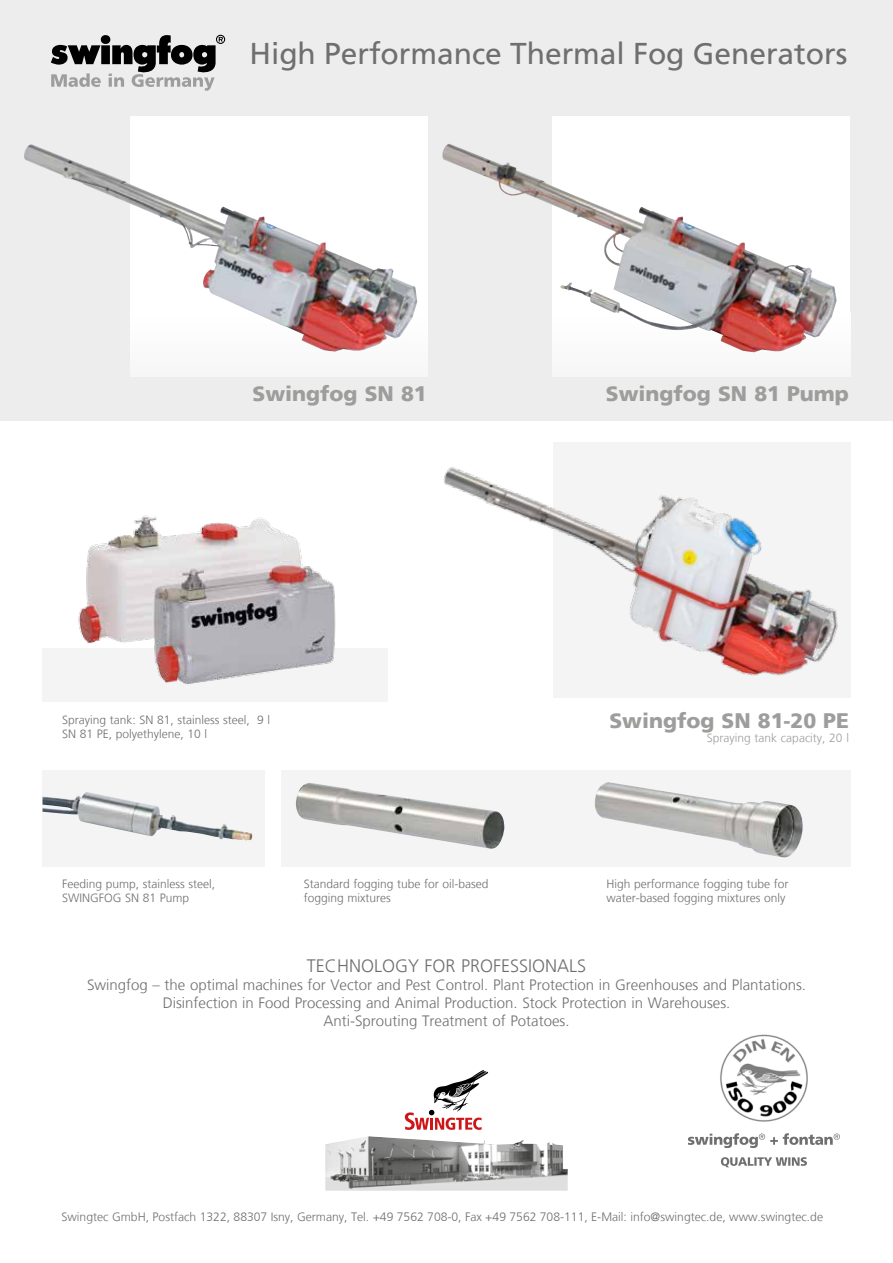
<style>
.page{position:relative;width:893px;height:1263px;background:#fff}
.page>*{position:absolute;margin:0;border:0;box-sizing:border-box;transform-origin:0 0}
.t1{font:30px "Frutiger LT";color:#706f6f}
.t2{font:900 21px "Frutiger LT";color:#9d9d9c}
.t3{font:300 18px "Frutiger LT";color:#706f6f}
.t4{font:300 15px/18px "Frutiger LT";color:#706f6f;text-align:center}
.t5{font:300 12.15px "Frutiger LT";color:#706f6f}
.t6{font:300 12px/14.4px "Frutiger LT";color:#706f6f}
.t7{font:300 12px "Frutiger LT";color:#9d9d9c}
</style>
<div class="page">
<div style="left:43px;top:770px;width:222px;height:96px;background:#f4f4f4"></div>
<div style="left:281px;top:770px;width:569px;height:96px;background:#f4f4f4"></div>
<div style="left:43px;top:648px;width:345px;height:54px;background:#f4f4f4"></div>
<img style="left:43px;top:792px;width:210px;height:48px">
<div style="left:0;top:0;width:893px;height:421px;background:#ededed"></div>
<div style="left:130px;top:117px;width:298px;height:255px;background:#fff"></div>
<div style="left:130px;top:313px;width:298px;height:63px;background:#f8f8f8"></div>
<div style="left:552px;top:117px;width:298px;height:255px;background:#fff"></div>
<div style="left:553px;top:313px;width:297px;height:63px;background:#f8f8f8"></div>
<img style="left:24px;top:144px;width:393px;height:208px">
<img style="left:442px;top:144px;width:395px;height:208px">
<img style="left:594px;top:782px;width:209px;height:76px">
<img style="left:296px;top:783px;width:209px;height:66px">
<svg style="left:405px;top:1070px;width:83px;height:60px"></svg>
<img style="left:325px;top:1136px;width:243px;height:55px">
<img style="left:78px;top:515px;width:258px;height:169px">
<img style="left:443px;top:442px;width:408px;height:256px">
<svg style="left:51px;top:35px;width:174px;height:56px"></svg>
<img style="left:720px;top:1034px;width:88px;height:88px">
<svg style="left:688px;top:1133px;width:152px;height:15px"></svg>
<svg style="left:721px;top:1157px;width:86px;height:10px"></svg>
<h1 class="t1" style="left:249px;top:35px;width:599px">High Performance Thermal Fog Generators</h1>
<h2 class="t2" style="left:253px;top:381px;width:176px">Swingfog SN 81</h2>
<h2 class="t2" style="left:606px;top:381px;width:245px">Swingfog SN 81 Pump</h2>
<p class="t6" style="left:62px;top:713px;width:210px">Spraying tank: SN 81, stainless steel, 9 l<br>SN 81 PE, polyethylene, 10 l</p>
<h2 class="t2" style="left:609px;top:707px;width:241px">Swingfog SN 81-20 PE</h2>
<p class="t7" style="left:707px;top:731px;width:144px">Spraying tank capacity, 20 l</p>
<p class="t6" style="left:62px;top:877px;width:155px">Feeding pump, stainless steel,<br>SWINGFOG SN 81 Pump</p>
<p class="t6" style="left:304px;top:877px;width:186px">Standard fogging tube for oil-based fogging mixtures</p>
<p class="t6" style="left:606px;top:877px;width:184px">High performance fogging tube for water-based fogging mixtures only</p>
<h3 class="t3" style="left:307px;top:955px;width:280px">TECHNOLOGY FOR PROFESSIONALS</h3>
<p class="t4" style="left:87px;top:976px;width:720px">Swingfog – the optimal machines for Vector and Pest Control. Plant Protection in Greenhouses and Plantations.<br>Disinfection in Food Processing and Animal Production. Stock Protection in Warehouses.<br>Anti-Sprouting Treatment of Potatoes.</p>
<p class="t5" style="left:61px;top:1210px;width:763px">Swingtec GmbH, Postfach 1322, 88307 Isny, Germany, Tel. +49 7562 708-0, Fax +49 7562 708-111, E-Mail: info@swingtec.de, www.swingtec.de</p>
</div>
